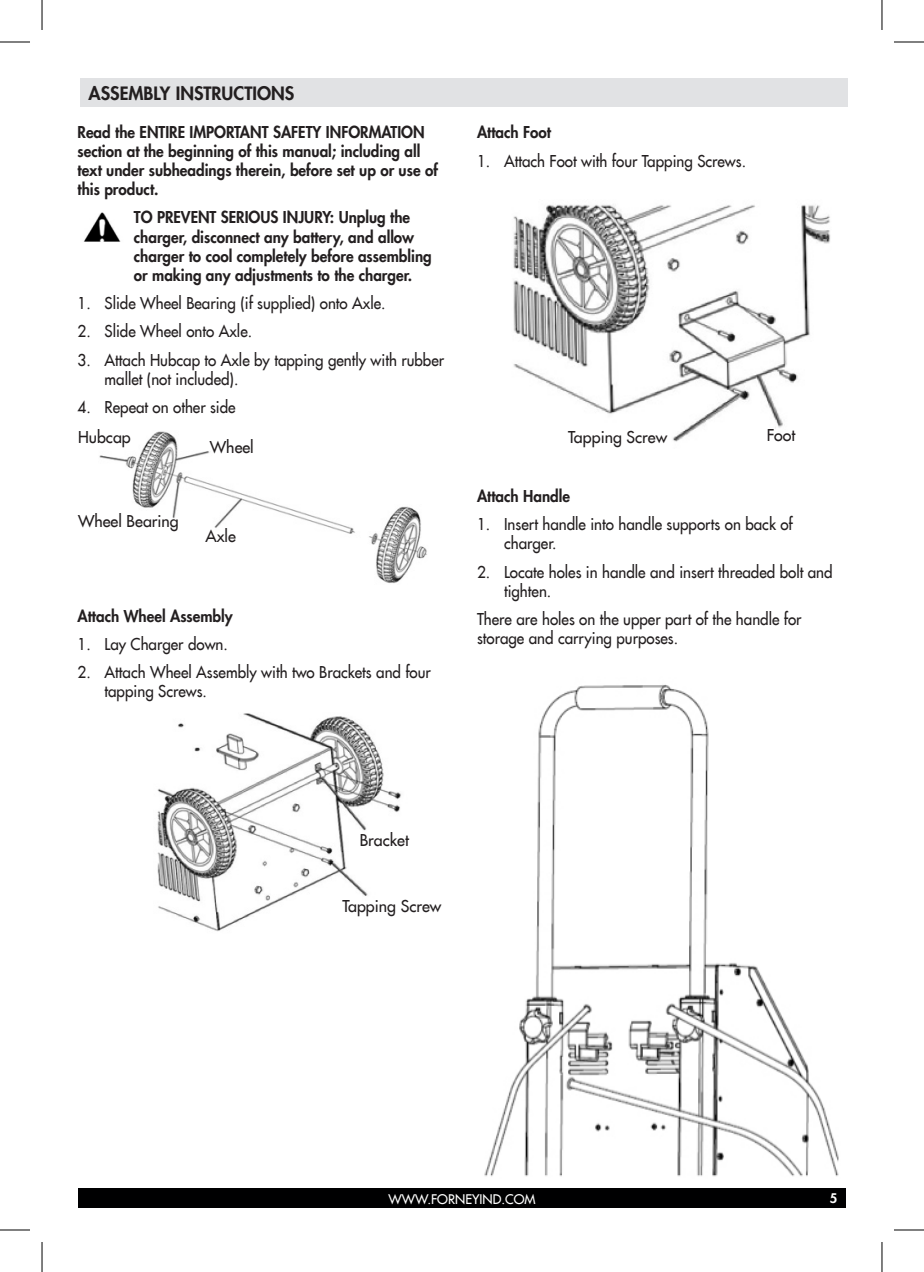
<style>
.page{position:relative;width:924px;height:1272px;background:#fff}
.page>*{position:absolute;margin:0;border:0;box-sizing:border-box;transform-origin:0 0}
.t1{font:800 18px "Futura LT";color:#231f20}
.t2{font:16px/19.2px "Futura LT";color:#231f20;scale:.95 1}
.t3{font:800 16px/19.2px "Futura LT";color:#231f20;scale:.95 1}
.t4{font:16px "Futura LT";color:#231f20}
.t5{font:13px "Futura LT";color:#fff}
.t6{font:800 13px "Futura LT";color:#fff}
</style>
<div class="page">
<div style="left:78px;top:1189px;width:768px;height:19px;background:#000001"></div>
<div style="left:80px;top:78px;width:767px;height:29px;background:#e1e2e4"></div>
<img style="left:83px;top:212px;width:38px;height:30px">
<img style="left:99px;top:431px;width:328px;height:152px">
<img style="left:157px;top:713px;width:244px;height:219px">
<img style="left:513px;top:204px;width:318px;height:238px">
<img style="left:484px;top:684px;width:355px;height:493px">
<hr style="left:0;top:42px;width:30px;height:1px;background:#000">
<hr style="left:894px;top:42px;width:30px;height:1px;background:#000">
<hr style="left:0;top:1230px;width:30px;height:1px;background:#000">
<hr style="left:894px;top:1230px;width:30px;height:1px;background:#000">
<hr style="left:42px;top:0;width:1px;height:30px;background:#000">
<hr style="left:42px;top:1242px;width:1px;height:30px;background:#000">
<hr style="left:881px;top:0;width:1px;height:30px;background:#000">
<hr style="left:881px;top:1242px;width:1px;height:30px;background:#000">
<p class="t1" style="left:89px;top:81px;width:207px">ASSEMBLY INSTRUCTIONS</p>
<p class="t3" style="left:78px;top:122px;width:381px">Read the ENTIRE IMPORTANT SAFETY INFORMATION section at the beginning of this manual; including all text under subheadings therein, before set up or use of this product.</p>
<p class="t3" style="left:134px;top:208px;width:315px">TO PREVENT SERIOUS INJURY: Unplug the charger, disconnect any battery, and allow charger to cool completely before assembling or making any adjustments to the charger.</p>
<p class="t2" style="left:78px;top:294px;width:326px">1. Slide Wheel Bearing (if supplied) onto Axle.</p>
<p class="t2" style="left:78px;top:322px;width:185px">2. Slide Wheel onto Axle.</p>
<p class="t2" style="left:105px;top:350px;width:359px;text-indent:-27px">3. Attach Hubcap to Axle by tapping gently with rubber mallet (not included).</p>
<p class="t2" style="left:78px;top:397px;width:168px">4. Repeat on other side</p>
<p class="t4" style="left:78px;top:426px;width:54px">Hubcap</p>
<p class="t4" style="left:210px;top:436px;width:45px">Wheel</p>
<p class="t4" style="left:78px;top:511px;width:102px">Wheel Bearing</p>
<p class="t4" style="left:205px;top:526px;width:32px">Axle</p>
<p class="t3" style="left:78px;top:606px;width:165px">Attach Wheel Assembly</p>
<p class="t2" style="left:78px;top:634px;width:160px">1. Lay Charger down.</p>
<p class="t2" style="left:105px;top:663px;width:345px;text-indent:-27px">2. Attach Wheel Assembly with two Brackets and four tapping Screws.</p>
<p class="t3" style="left:477px;top:123px;width:79px">Attach Foot</p>
<p class="t2" style="left:477px;top:151px;width:285px">1. Attach Foot with four Tapping Screws.</p>
<p class="t4" style="left:568px;top:426px;width:100px">Tapping Screw</p>
<p class="t4" style="left:766px;top:425px;width:30px">Foot</p>
<p class="t3" style="left:477px;top:486px;width:99px">Attach Handle</p>
<p class="t2" style="left:504px;top:515px;width:305px;text-indent:-27px">1. Insert handle into handle supports on back of charger.</p>
<p class="t2" style="left:504px;top:562px;width:347px;text-indent:-27px">2. Locate holes in handle and insert threaded bolt and tighten.</p>
<p class="t2" style="left:477px;top:609px;width:343px">There are holes on the upper part of the handle for storage and carrying purposes.</p>
<p class="t4" style="left:360px;top:829px;width:51px">Bracket</p>
<p class="t4" style="left:342px;top:896px;width:100px">Tapping Screw</p>
<p class="t5" style="left:388px;top:1190px;width:149px">WWW.FORNEYIND.COM</p>
<p class="t6" style="left:829px;top:1190px;width:9px">5</p>
</div>
